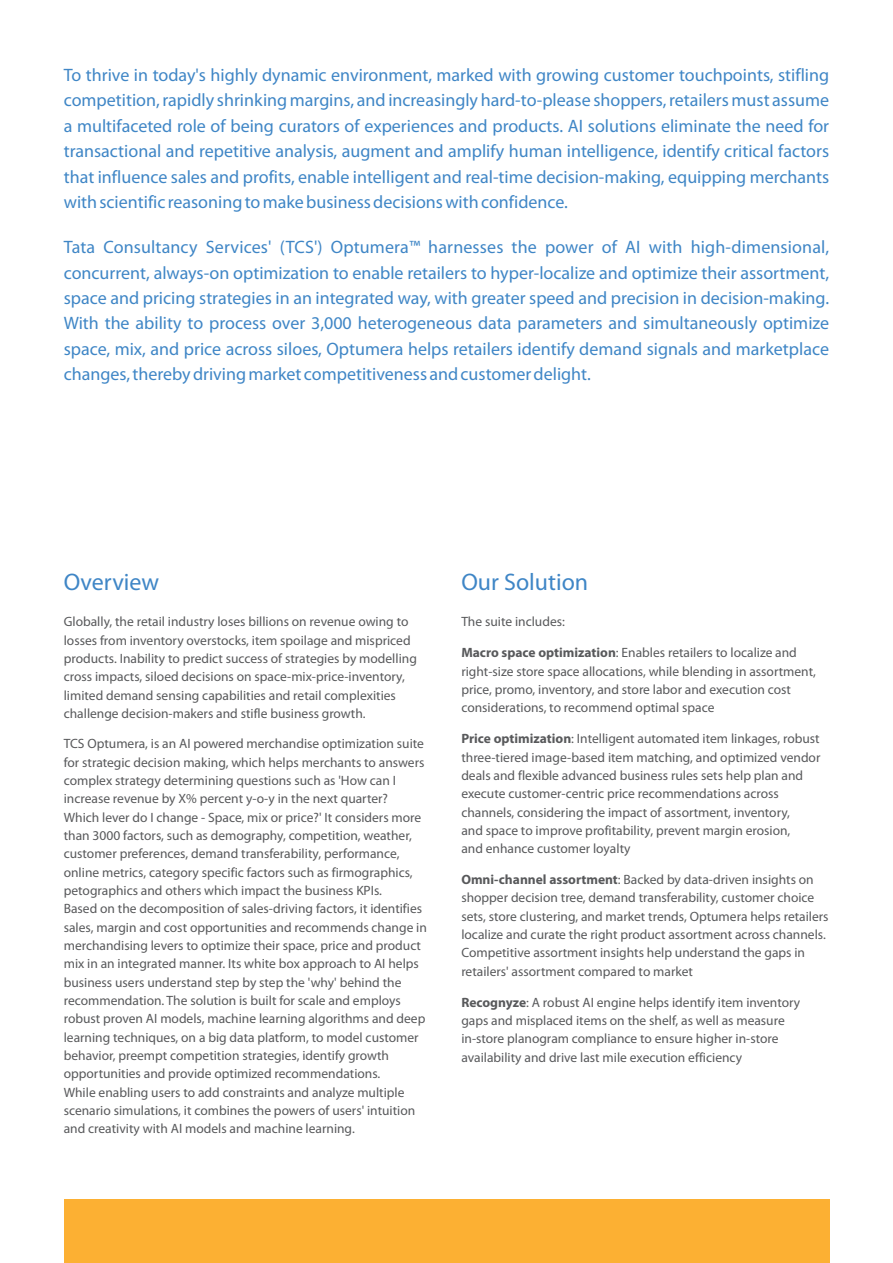
<style>
.page{position:relative;width:893px;height:1263px;background:#fff}
.page>*{position:absolute;margin:0;border:0;box-sizing:border-box;transform-origin:0 0}
.t1{font:24px "Myriad Pro";color:#3f86c6}
.t2{font:18px/25.5px "Myriad Pro";color:#3f86c6;text-align:justify}
.t3{font:13.5px/18.3px "Myriad Pro";color:#58595b}
.s1{font-weight:700}
</style>
<div class="page">
<div style="left:64px;top:1199px;width:765px;height:64px;background:#fcb033"></div>
<p class="t2" style="left:64px;top:64px;width:767px">To thrive in today's highly dynamic environment, marked with growing customer touchpoints, stifling competition, rapidly shrinking margins, and increasingly hard-to-please shoppers, retailers must assume a multifaceted role of being curators of experiences and products. AI solutions eliminate the need for transactional and repetitive analysis, augment and amplify human intelligence, identify critical factors that influence sales and profits, enable intelligent and real-time decision-making, equipping merchants with scientific reasoning to make business decisions with confidence.</p>
<p class="t2" style="left:64px;top:236px;width:767px">Tata Consultancy Services' (TCS') Optumera™ harnesses the power of AI with high-dimensional, concurrent, always-on optimization to enable retailers to hyper-localize and optimize their assortment, space and pricing strategies in an integrated way, with greater speed and precision in decision-making.<br>With the ability to process over 3,000 heterogeneous data parameters and simultaneously optimize space, mix, and price across siloes, Optumera helps retailers identify demand signals and marketplace changes, thereby driving market competitiveness and customer delight.</p>
<h1 class="t1" style="left:64px;top:572px;width:97px">Overview</h1>
<p class="t3" style="left:64px;top:614px;width:355px">Globally, the retail industry loses billions on revenue owing to losses from inventory overstocks, item spoilage and mispriced products. Inability to predict success of strategies by modelling cross impacts, siloed decisions on space-mix-price-inventory, limited demand sensing capabilities and retail complexities challenge decision-makers and stifle business growth.</p>
<p class="t3" style="left:64px;top:736px;width:365px">TCS Optumera, is an AI powered merchandise optimization suite for strategic decision making, which helps merchants to answers complex strategy determining questions such as 'How can I increase revenue by X% percent y-o-y in the next quarter?<br>Which lever do I change - Space, mix or price?' It considers more than 3000 factors, such as demography, competition, weather, customer preferences, demand transferability, performance, online metrics, category specific factors such as firmographics, petographics and others which impact the business KPIs.<br>Based on the decomposition of sales-driving factors, it identifies sales, margin and cost opportunities and recommends change in merchandising levers to optimize their space, price and product mix in an integrated manner. Its white box approach to AI helps business users understand step by step the 'why' behind the recommendation. The solution is built for scale and employs robust proven AI models, machine learning algorithms and deep learning techniques, on a big data platform, to model customer behavior, preempt competition strategies, identify growth opportunities and provide optimized recommendations.<br>While enabling users to add constraints and analyze multiple scenario simulations, it combines the powers of users' intuition and creativity with AI models and machine learning.</p>
<h1 class="t1" style="left:461px;top:572px;width:128px">Our Solution</h1>
<p class="t3" style="left:461px;top:614px;width:105px">The suite includes:</p>
<p class="t3" style="left:461px;top:645px;width:356px"><span class="s1">Macro space optimization</span>: Enables retailers to localize and right-size store space allocations, while blending in assortment, price, promo, inventory, and store labor and execution cost considerations, to recommend optimal space</p>
<p class="t3" style="left:461px;top:731px;width:361px"><span class="s1">Price optimization</span>: Intelligent automated item linkages, robust three-tiered image-based item matching, and optimized vendor deals and flexible advanced business rules sets help plan and execute customer-centric price recommendations across channels, considering the impact of assortment, inventory,<br>and space to improve profitability, prevent margin erosion,<br>and enhance customer loyalty</p>
<p class="t3" style="left:461px;top:871px;width:369px"><span class="s1">Omni-channel assortment</span>: Backed by data-driven insights on shopper decision tree, demand transferability, customer choice sets, store clustering, and market trends, Optumera helps retailers localize and curate the right product assortment across channels.<br>Competitive assortment insights help understand the gaps in retailers' assortment compared to market</p>
<p class="t3" style="left:461px;top:994px;width:340px"><span class="s1">Recognyze</span>: A robust AI engine helps identify item inventory gaps and misplaced items on the shelf, as well as measure in-store planogram compliance to ensure higher in-store availability and drive last mile execution efficiency</p>
</div>
